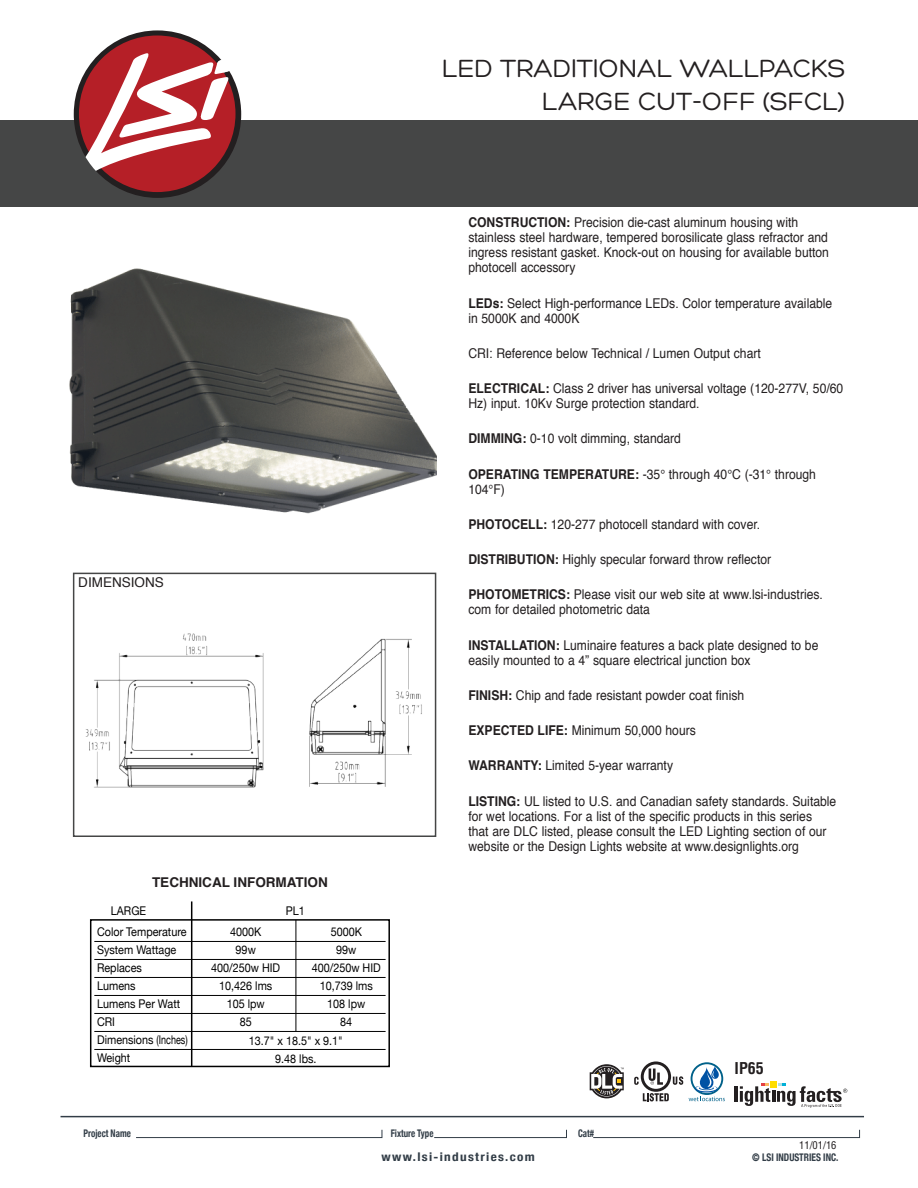
<style>
.page{position:relative;width:918px;height:1188px;background:#fff}
.page>*{position:absolute;margin:0;border:0;box-sizing:border-box;transform-origin:0 0}
.t1{font:27px "Hero";color:#231f20}
.t2{font:700 condensed 15.9px "Helvetica";color:#231f20}
.Specifications{font:13.5px/15px "Helvetica";color:#231f20;scale:.9 1}
.Body_Copy{font:700 13.5px "Helvetica";color:#231f20}
.Body_Copy-2{font:13.5px "Helvetica";color:#231f20}
.t3{font:12px/18px "Helvetica Neue";color:#000;scale:.9 1}
.t4{font:700 condensed 12px "Helvetica Neue";letter-spacing:.1em;color:#323d47;scale:1.1 1}
.t5{font:700 condensed 10.5px "Helvetica Neue";color:#323d47;scale:.85 1}
.t6{font:700 condensed 10.5px "Helvetica Neue";color:#323d47;scale:.9 1}
.t7{font:condensed 10.5px "Helvetica";color:#231f20}
.s1{font-weight:700}
</style>
<div class="page">
<div style="left:0;top:120px;width:918px;height:86px;background:#454646"></div>
<svg style="left:74px;top:30px;width:167px;height:168px"></svg>
<hr style="left:61px;top:1116px;width:803px;height:1px;background:#323d47">
<svg style="left:136px;top:1129px;width:247px;height:9px"></svg>
<svg style="left:434px;top:1129px;width:133px;height:9px"></svg>
<svg style="left:593px;top:1129px;width:267px;height:9px"></svg>
<div style="left:90px;top:919px;width:300px;height:148px;border:2px solid #000"></div>
<hr style="left:94px;top:941px;width:292px;height:1px;background:#000">
<hr style="left:94px;top:959px;width:292px;height:1px;background:#000">
<hr style="left:94px;top:977px;width:292px;height:1px;background:#000">
<hr style="left:94px;top:995px;width:292px;height:1px;background:#000">
<hr style="left:94px;top:1013px;width:292px;height:1px;background:#000">
<hr style="left:94px;top:1031px;width:292px;height:1px;background:#000">
<hr style="left:94px;top:1049px;width:292px;height:1px;background:#000">
<hr style="left:191px;top:901px;width:1px;height:165px;background:#000">
<hr style="left:296px;top:920px;width:1px;height:111px;background:#000">
<div style="left:73px;top:573px;width:363px;height:264px;border:2px solid #454646"></div>
<img style="left:69px;top:268px;width:368px;height:246px">
<img style="left:85px;top:633px;width:337px;height:155px">
<svg style="left:641px;top:1061px;width:30px;height:31px"></svg>
<svg style="left:644px;top:1064px;width:24px;height:25px"></svg>
<svg style="left:634px;top:1077px;width:5px;height:8px"></svg>
<svg style="left:649px;top:1069px;width:14px;height:16px"></svg>
<svg style="left:673px;top:1076px;width:10px;height:9px"></svg>
<svg style="left:643px;top:1093px;width:26px;height:8px"></svg>
<svg style="left:689px;top:1062px;width:36px;height:39px"></svg>
<hr style="left:735px;top:1086px;width:3px;height:16px;background:#231f20">
<div style="left:770px;top:1081px;width:7px;height:6px;background:#fd0"></div>
<svg style="left:740px;top:1083px;width:107px;height:25px"></svg>
<svg style="left:590px;top:1064px;width:34px;height:34px"></svg>
<p class="Body_Copy-2" style="left:78px;top:572px;width:87px">DIMENSIONS</p>
<p class="Body_Copy" style="left:152px;top:872px;width:177px">TECHNICAL INFORMATION</p>
<p class="t3" style="left:111px;top:902px;width:41px">LARGE</p>
<p class="t3" style="left:286px;top:902px;width:23px">PL1</p>
<p class="t3" style="left:97px;top:924px;width:101px">Color Temperature</p>
<p class="t3" style="left:230px;top:924px;width:36px">4000K</p>
<p class="t3" style="left:97px;top:942px;width:90px">System Wattage</p>
<p class="t3" style="left:236px;top:942px;width:24px">99w</p>
<p class="t3" style="left:97px;top:960px;width:51px">Replaces</p>
<p class="t3" style="left:211px;top:960px;width:78px">400/250w HID</p>
<p class="t3" style="left:97px;top:978px;width:44px">Lumens</p>
<p class="t3" style="left:219px;top:978px;width:60px">10,426 lms</p>
<p class="t3" style="left:97px;top:996px;width:94px">Lumens Per Watt</p>
<p class="t3" style="left:227px;top:996px;width:44px">105 lpw</p>
<p class="t3" style="left:97px;top:1014px;width:21px">CRI</p>
<p class="t3" style="left:240px;top:1014px;width:15px">85</p>
<p class="t3" style="left:97px;top:1032px;width:102px">Dimensions (Inches)<br>Weight</p>
<p class="t3" style="left:331px;top:924px;width:36px">5000K</p>
<p class="t3" style="left:336px;top:942px;width:24px">99w</p>
<p class="t3" style="left:312px;top:960px;width:78px">400/250w HID</p>
<p class="t3" style="left:320px;top:978px;width:60px">10,739 lms</p>
<p class="t3" style="left:327px;top:996px;width:44px">108 lpw</p>
<p class="t3" style="left:340px;top:1014px;width:15px">84</p>
<p class="t3" style="left:249px;top:1033px;width:106px">13.7" x 18.5" x 9.1"</p>
<p class="t3" style="left:275px;top:1051px;width:47px">9.48 lbs.</p>
<p class="t1" style="left:442px;top:55px;width:405px">LED TRADITIONAL WALLPACKS</p>
<p class="t1" style="left:542px;top:87px;width:305px">LARGE CUT-OFF (SFCL)</p>
<p class="Specifications" style="left:468px;top:216px;width:402px"><span class="s1">CONSTRUCTION:</span> Precision die-cast aluminum housing with stainless steel hardware, tempered borosilicate glass refractor and ingress resistant gasket. Knock-out on housing for available button photocell accessory</p>
<p class="Specifications" style="left:468px;top:296px;width:406px"><span class="s1">LEDs:</span> Select High-performance LEDs. Color temperature available in 5000K and 4000K</p>
<p class="Specifications" style="left:468px;top:346px;width:327px">CRI: Reference below Technical / Lumen Output chart</p>
<p class="Specifications" style="left:468px;top:381px;width:418px"><span class="s1">ELECTRICAL:</span> Class 2 driver has universal voltage (120-277V, 50/60<br>Hz) input. 10Kv Surge protection standard.</p>
<p class="Specifications" style="left:468px;top:432px;width:238px"><span class="s1">DIMMING:</span> 0-10 volt dimming, standard</p>
<p class="Specifications" style="left:468px;top:467px;width:388px"><span class="s1">OPERATING TEMPERATURE:</span> -35° through 40°C (-31° through<br>104°F)</p>
<p class="Specifications" style="left:468px;top:517px;width:326px"><span class="s1">PHOTOCELL:</span> 120-277 photocell standard with cover.</p>
<p class="Specifications" style="left:468px;top:552px;width:338px"><span class="s1">DISTRIBUTION:</span> Highly specular forward throw reflector</p>
<p class="Specifications" style="left:468px;top:588px;width:395px"><span class="s1">PHOTOMETRICS:</span> Please visit our web site at www.lsi-industries. com for detailed photometric data</p>
<p class="Specifications" style="left:468px;top:638px;width:390px"><span class="s1">INSTALLATION:</span> Luminaire features a back plate designed to be easily mounted to a 4” square electrical junction box</p>
<p class="Specifications" style="left:468px;top:688px;width:308px"><span class="s1">FINISH:</span> Chip and fade resistant powder coat finish</p>
<p class="Specifications" style="left:468px;top:723px;width:254px"><span class="s1">EXPECTED LIFE:</span> Minimum 50,000 hours</p>
<p class="Specifications" style="left:468px;top:759px;width:229px"><span class="s1">WARRANTY:</span> Limited 5-year warranty</p>
<p class="Specifications" style="left:468px;top:794px;width:410px"><span class="s1">LISTING:</span> UL listed to U.S. and Canadian safety standards. Suitable for wet locations. For a list of the specific products in this series<br>that are DLC listed, please consult the LED Lighting section of our website or the Design Lights website at www.designlights.org</p>
<p class="t2" style="left:735px;top:1059px;width:31px">IP65</p>
<p class="t5" style="left:84px;top:1125px;width:57px">Project Name</p>
<p class="t5" style="left:391px;top:1125px;width:52px">Fixture Type</p>
<p class="t5" style="left:578px;top:1125px;width:20px">Cat#</p>
<p class="t7" style="left:799px;top:1139px;width:39px">11/01/16</p>
<p class="t4" style="left:382px;top:1147px;width:141px">www.lsi-industries.com</p>
<p class="t6" style="left:752px;top:1149px;width:97px">© LSI INDUSTRIES INC.</p>
</div>
